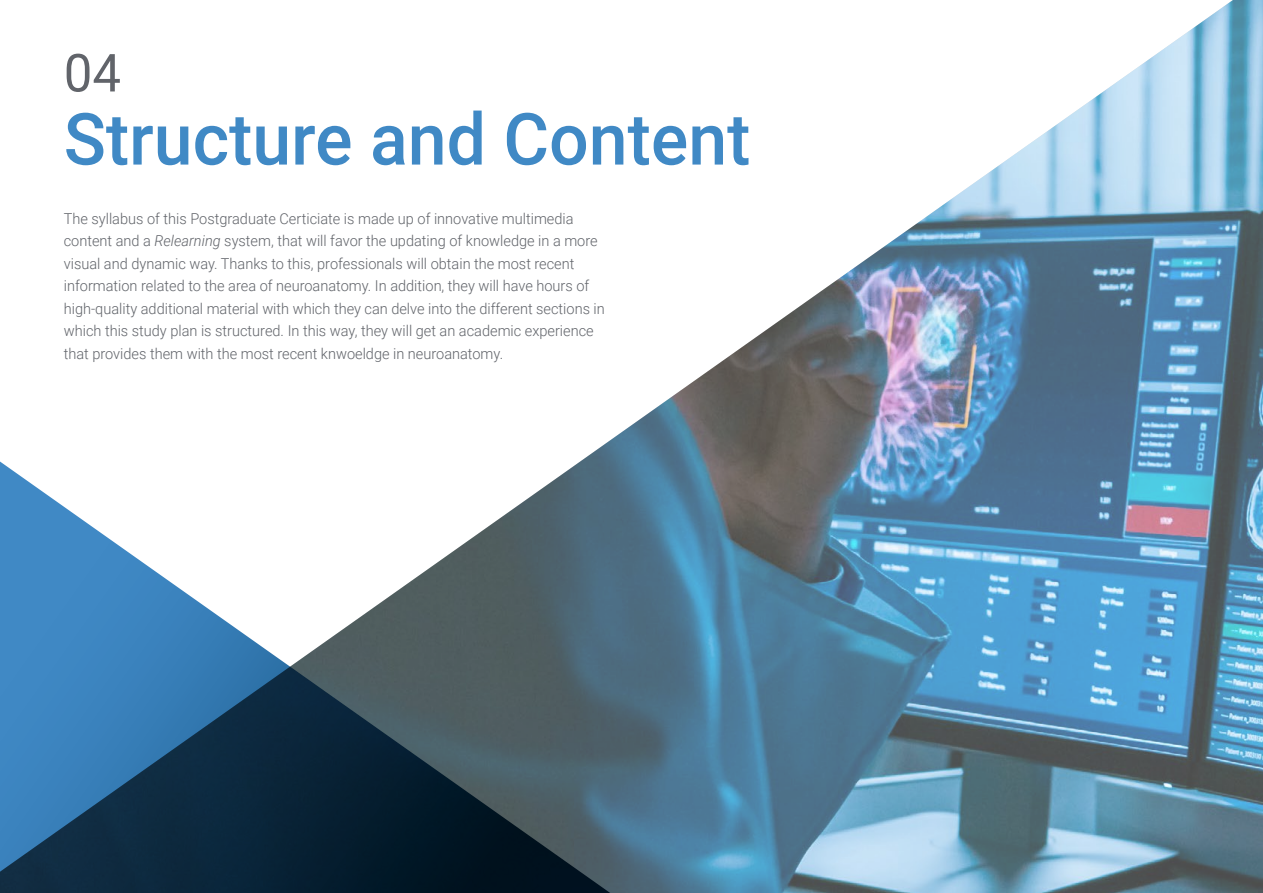
<style>
.page{position:relative;width:1263px;height:893px;background:#fff}
.page>*{position:absolute;margin:0;border:0;box-sizing:border-box;transform-origin:0 0}
.t1{font:500 72px "Roboto";color:#4089c5}
.t2{font:52.5px "Roboto";color:#61646a}
.t3{font:300 15px/22.5px "Roboto";color:#61646a}
.s1{font-style:italic}
</style>
<div class="page">
<img style="left:602px;top:0;width:661px;height:893px">
<svg style="left:0;top:446px;width:640px;height:447px"></svg>
<h2 class="t2" style="left:64px;top:36px;width:59px">04</h2>
<h1 class="t1" style="left:64px;top:89px;width:688px">Structure and Content</h1>
<p class="t3" style="left:64px;top:207px;width:542px">The syllabus of this Postgraduate Certiciate is made up of innovative multimedia content and a <span class="s1">Relearning</span> system, that will favor the updating of knowledge in a more visual and dynamic way. Thanks to this, professionals will obtain the most recent information related to the area of neuroanatomy. In addition, they will have hours of high-quality additional material with which they can delve into the different sections in which this study plan is structured. In this way, they will get an academic experience that provides them with the most recent knwoeldge in neuroanatomy.</p>
</div>
